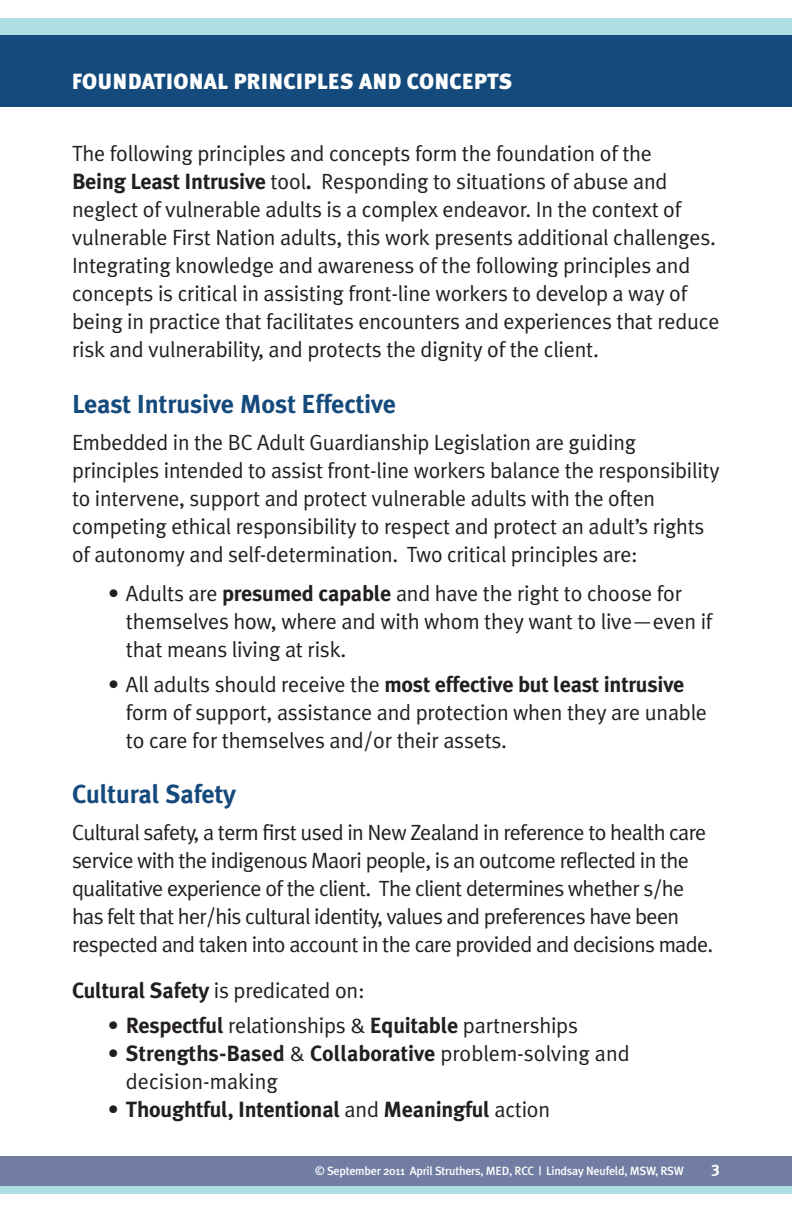
<style>
.page{position:relative;width:792px;height:1224px;background:#fff}
.page>*{position:absolute;margin:0;border:0;box-sizing:border-box;transform-origin:0 0}
.t1{font:700 26px "Meta Plus";letter-spacing:-.005em;color:#144a7c}
.t2{font:22px/28px "Meta Plus Normal";letter-spacing:-.01em;color:#231f20}
.t3{font:22px/28px "Meta Plus Normal";letter-spacing:-.03em;color:#231f20}
.t4{font:700 22px "Meta Plus";letter-spacing:-.01em;color:#231f20}
.t5{font:900 22px "Meta Plus";letter-spacing:.01em;color:#fff}
.t6{font:700 16px "Meta Plus";color:#fff}
.t7{font:500 12px "Meta Plus";letter-spacing:-.02em;color:#fff}
.s1{font-family:"Meta Plus";font-weight:700}
.s2{font-family:"Meta Plus Normal";font-weight:400}
</style>
<div class="page">
<div style="left:0;top:1156px;width:792px;height:30px;background:#717da2"></div>
<div style="left:0;top:1186px;width:792px;height:8px;background:#aedee4"></div>
<div style="left:0;top:18px;width:792px;height:17px;background:#aedee4"></div>
<div style="left:0;top:35px;width:792px;height:72px;background:#144a7c"></div>
<p class="t5" style="left:72px;top:68px;width:442px">FOUNDATIONAL PRI NCIPLES AND CONCEPTS</p>
<p class="t2" style="left:72px;top:140px;width:649px">The following principles and concepts form the foundation of the<br><span class="s1">Being Least Intrusive</span> tool<span class="s1">.</span> Responding to situations of abuse and neglect of vulnerable adults is a complex endeavor. In the context of vulnerable First Nation adults, this work presents additional challenges.<br>Integrating knowledge and awareness of the following principles and concepts is critical in assisting front-line workers to develop a way of being in practice that facilitates encounters and experiences that reduce risk and vulnerability, and protects the dignity of the client.</p>
<p class="t1" style="left:72px;top:389px;width:326px">Least Intrusive Most Effective</p>
<p class="t2" style="left:72px;top:428px;width:649px">Embedded in the BC Adult Guardianship Legislation are guiding principles intended to assist front-line workers balance the responsibility to intervene, support and protect vulnerable adults with the often competing ethical responsibility to respect and protect an adult’s rights of autonomy and self-determination. Two critical principles are:</p>
<p class="t2" style="left:126px;top:579px;width:588px;text-indent:-18px">• Adults are <span class="s1">presumed capable</span> and have the right to choose for themselves how, where and with whom they want to live—even if that means living at risk.</p>
<p class="t4" style="left:108px;top:671px;width:578px"><span class="s2">• All adults should receive the</span> most effective but least intrusive</p>
<p class="t2" style="left:126px;top:698px;width:583px">form of support, assistance and protection when they are unable to care for themselves and/or their assets.</p>
<p class="t1" style="left:72px;top:779px;width:166px">Cultural Safety</p>
<p class="t3" style="left:72px;top:818px;width:643px">Cultural safety, a term first used in New Zealand in reference to health care service with the indigenous Maori people, is an outcome reflected in the qualitative experience of the client. The client determines whether s/he has felt that her/his cultural identity, values and preferences have been respected and taken into account in the care provided and decisions made.</p>
<p class="t2" style="left:72px;top:976px;width:294px"><span class="s1">Cultural Safety</span> is predicated on:</p>
<p class="t2" style="left:108px;top:1012px;width:472px">• <span class="s1">Respectful</span> relationships &amp; <span class="s1">Equitable</span> partnerships</p>
<p class="t4" style="left:108px;top:1041px;width:523px"><span class="s2">•</span> Strengths-Based <span class="s2">&amp;</span> Collaborative <span class="s2">problem-solving and</span></p>
<p class="t2" style="left:126px;top:1068px;width:153px">decision-making</p>
<p class="t4" style="left:108px;top:1097px;width:444px"><span class="s2">•</span> Thoughtful, Intentional <span class="s2">and</span> Meaningful <span class="s2">action</span></p>
<p class="t7" style="left:315px;top:1164px;width:370px">© September 2011 April Struthers, MED, RCC | Lindsay Neufeld, MSW, RSW</p>
<p class="t6" style="left:712px;top:1158px;width:10px">3</p>
</div>
